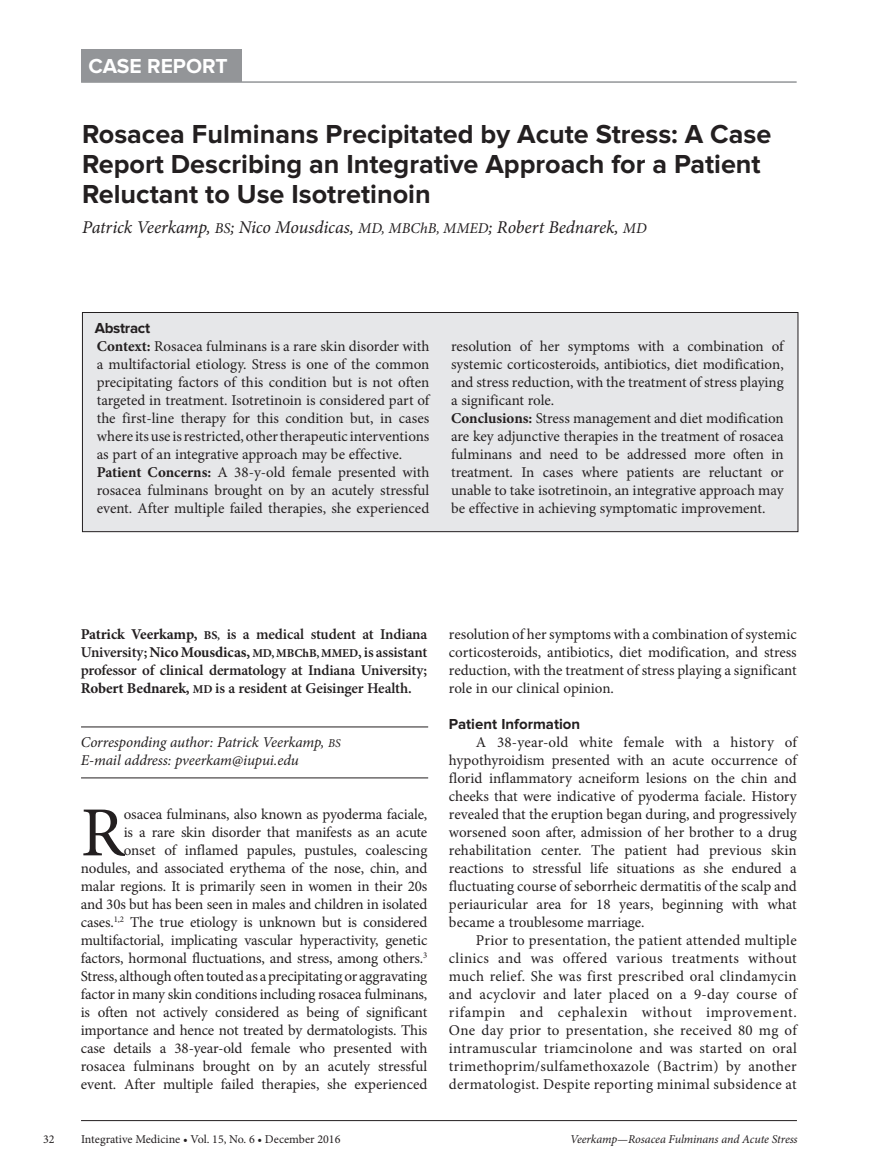
<style>
.page{position:relative;width:878px;height:1175px;background:#fff}
.page>*{position:absolute;margin:0;border:0;box-sizing:border-box;transform-origin:0 0}
.t1{font:70.35px "Minion Pro";color:#231f20}
.t2{font:700 27px/30px "Proxima Nova";color:#231f20}
.t3{font:700 21px "Proxima Nova";color:#fff}
.t4{font:italic 18px "Minion Pro";letter-spacing:-.005em;color:#231f20}
.t5{font:15px/18px "Minion Pro";letter-spacing:-.01em;color:#231f20;text-align:justify}
.t6{font:600 15px/18px "Minion Pro";letter-spacing:-.01em;color:#231f20;text-align:justify}
.t7{font:italic 15px "Minion Pro";letter-spacing:-.01em;color:#231f20}
.t8{font:700 15px "Proxima Nova";color:#231f20}
.t9{font:700 15px "Proxima Nova";letter-spacing:-.02em;color:#231f20}
.t10{font:12px "Minion Pro";color:#231f20}
.t11{font:italic 12px "Minion Pro";letter-spacing:-.01em;color:#231f20}
.s1{font-size:15px}
.s2{font-weight:700}
.s3{font-weight:700;font-size:12px}
.s4{font-size:12px}
</style>
<div class="page">
<hr style="left:81px;top:1120px;width:715px;height:1px;background:#231f20">
<hr style="left:81px;top:81px;width:715px;height:2px;background:#939598">
<div style="left:81px;top:49px;width:161px;height:32px;background:#939598"></div>
<div style="left:82px;top:312px;width:716px;height:219px;background:#e6e7e9"></div>
<div style="left:82px;top:312px;width:716px;height:220px;border:1px solid #231f20"></div>
<hr style="left:81px;top:726px;width:347px;height:1px;background:#231f20">
<hr style="left:81px;top:777px;width:347px;height:1px;background:#231f20">
<p class="t3" style="left:88px;top:54px;width:141px">CASE REPORT</p>
<p class="t2" style="left:82px;top:120px;width:690px">Rosacea Fulminans Precipitated by Acute Stress: A Case<br>Report Describing an Integrative Approach for a Patient<br>Reluctant to Use Isotretinoin</p>
<p class="t4" style="left:82px;top:215px;width:566px">Patrick Veerkamp, <span class="s1">BS</span>; Nico Mousdicas, <span class="s1">MD, MBChB, MMED</span>; Robert Bednarek, <span class="s1">MD</span></p>
<p class="t9" style="left:95px;top:319px;width:57px">Abstract</p>
<p class="t5" style="left:97px;top:337px;width:334px"><span class="s2">Context:</span> Rosacea fulminans is a rare skin disorder with a multifactorial etiology. Stress is one of the common precipitating factors of this condition but is not often targeted in treatment. Isotretinoin is considered part of the first-line therapy for this condition but, in cases where its use is restricted, other therapeutic interventions as part of an integrative approach may be effective.</p>
<p class="t5" style="left:97px;top:463px;width:334px"><span class="s2">Patient Concerns:</span> A 38-y-old female presented with rosacea fulminans brought on by an acutely stressful event. After multiple failed therapies, she experienced</p>
<p class="t5" style="left:451px;top:337px;width:334px">resolution of her symptoms with a combination of systemic corticosteroids, antibiotics, diet modification, and stress reduction, with the treatment of stress playing a significant role.</p>
<p class="t5" style="left:451px;top:409px;width:334px"><span class="s2">Conclusions:</span> Stress management and diet modification are key adjunctive therapies in the treatment of rosacea fulminans and need to be addressed more often in treatment. In cases where patients are reluctant or unable to take isotretinoin, an integrative approach may be effective in achieving symptomatic improvement.</p>
<p class="t6" style="left:81px;top:625px;width:348px"><span class="s2">Patrick Veerkamp,</span> <span class="s3">BS</span><span class="s4">,</span> is a medical student at Indiana University; <span class="s2">Nico Mousdicas,</span> <span class="s3">MD, MBChB, MMED</span>, is assistant professor of clinical dermatology at Indiana University; <span class="s2">Robert Bednarek,</span> <span class="s3">MD</span> is a resident at Geisinger Health.</p>
<p class="t7" style="left:81px;top:732px;width:261px">Corresponding author: Patrick Veerkamp, <span class="s4">BS</span></p>
<p class="t7" style="left:81px;top:750px;width:219px">E-mail address: pveerkam@iupui.edu</p>
<p class="t5" style="left:81px;top:805px;width:348px;text-align:right">osacea fulminans, also known as pyoderma faciale,<br>is a rare skin disorder that manifests as an acute<br>onset of inflamed papules, pustules, coalescing nodules, and associated erythema of the nose, chin, and malar regions. It is primarily seen in women in their 20s and 30s but has been seen in males and children in isolated cases.<sup>1,2</sup> The true etiology is unknown but is considered multifactorial, implicating vascular hyperactivity, genetic factors, hormonal fluctuations, and stress, among others.<sup>3<br></sup>Stress, although often touted as a precipitating or aggravating factor in many skin conditions including rosacea fulminans, is often not actively considered as being of significant importance and hence not treated by dermatologists. This case details a 38-year-old female who presented with rosacea fulminans brought on by an acutely stressful event. After multiple failed therapies, she experienced</p>
<p class="t1" style="left:81px;top:785px;width:45px">R</p>
<p class="t5" style="left:449px;top:625px;width:349px">resolution of her symptoms with a combination of systemic corticosteroids, antibiotics, diet modification, and stress reduction, with the treatment of stress playing a significant role in our clinical opinion.</p>
<p class="t8" style="left:449px;top:715px;width:133px">Patient Information</p>
<p class="t5" style="left:449px;top:733px;width:349px;text-indent:27px">A 38-year-old white female with a history of hypothyroidism presented with an acute occurrence of florid inflammatory acneiform lesions on the chin and cheeks that were indicative of pyoderma faciale. History revealed that the eruption began during, and progressively worsened soon after, admission of her brother to a drug rehabilitation center. The patient had previous skin reactions to stressful life situations as she endured a fluctuating course of seborrheic dermatitis of the scalp and periauricular area for 18 years, beginning with what became a troublesome marriage.</p>
<p class="t5" style="left:449px;top:931px;width:349px;text-indent:27px">Prior to presentation, the patient attended multiple clinics and was offered various treatments without much relief. She was first prescribed oral clindamycin and acyclovir and later placed on a 9-day course of rifampin and cephalexin without improvement.<br>One day prior to presentation, she received 80 mg of intramuscular triamcinolone and was started on oral trimethoprim/sulfamethoxazole (Bactrim) by another dermatologist. Despite reporting minimal subsidence at</p>
<p class="t10" style="left:43px;top:1131px;width:13px">32</p>
<p class="t10" style="left:81px;top:1131px;width:261px">Integrative Medicine • Vol. 15, No. 6 • December 2016</p>
<p class="t11" style="left:570px;top:1131px;width:229px">Veerkamp—Rosacea Fulminans and Acute Stress</p>
</div>
